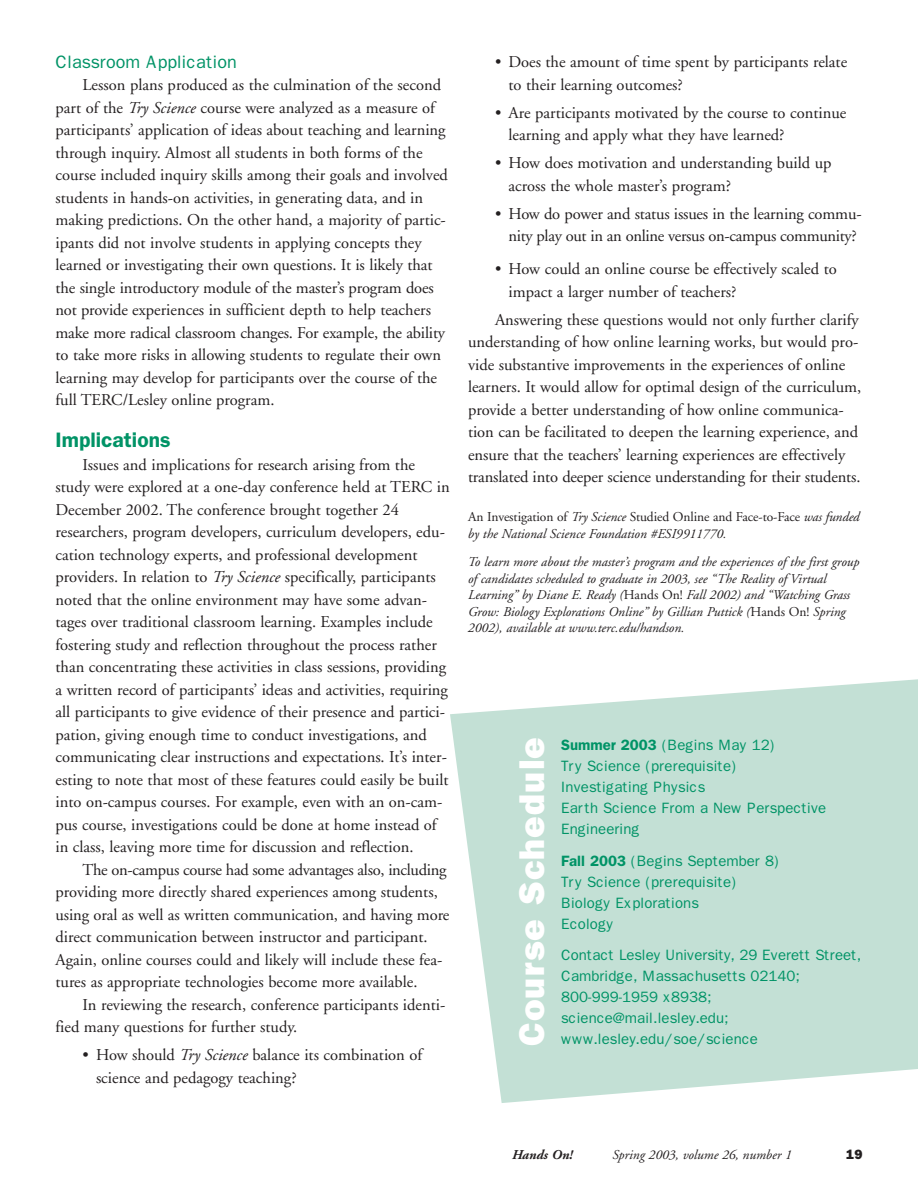
<style>
.page{position:relative;width:918px;height:1188px;background:#fff}
.page>*{position:absolute;margin:0;border:0;box-sizing:border-box;transform-origin:0 0}
.t1{font:800 36px "Franklin Gothic";letter-spacing:.03em;color:#fff}
.t2{font:600 21px "Franklin Gothic";color:#009366}
.t3{font:18px "Franklin Gothic";color:#009366}
.t4{font:16.5px/22.5px "Adobe Garamond";color:#231f20}
.t5{font:16.5px/22.5px "Adobe Garamond";letter-spacing:-.02em;color:#231f20;text-align:center}
.t6{font:15px/21px "Franklin Gothic";color:#009366}
.t7{font:italic 13.5px/16.5px "Adobe Garamond";color:#231f20}
.t8{font:italic 700 13.5px "Adobe Garamond";color:#231f20}
.t9{font:800 13.5px "Franklin Gothic";color:#231f20}
.s1{font-style:italic}
.s2{font-style:normal}
.s3{font-weight:600}
</style>
<div class="page">
<svg style="left:450px;top:679px;width:468px;height:424px;background:#cae3da"></svg>
<p class="t3" style="left:56px;top:55px;width:183px">Classroom Application</p>
<p class="t4" style="left:55px;top:75px;width:394px;text-indent:27px">Lesson plans produced as the culmination of the second part of the <span class="s1">Try Science</span> course were analyzed as a measure of participants’ application of ideas about teaching and learning through inquiry. Almost all students in both forms of the course included inquiry skills among their goals and involved students in hands-on activities, in generating data, and in making predictions. On the other hand, a majority of partic&shy;ipants did not involve students in applying concepts they learned or investigating their own questions. It is likely that the single introductory module of the master’s program does not provide experiences in sufficient depth to help teachers make more radical classroom changes. For example, the ability to take more risks in allowing students to regulate their own learning may develop for participants over the course of the full TERC/Lesley online program.</p>
<p class="t2" style="left:56px;top:433px;width:117px">Implications</p>
<p class="t4" style="left:56px;top:455px;width:396px;text-indent:27px">Issues and implications for research arising from the study were explored at a one-day conference held at TERC in December 2002. The conference brought together 24 researchers, program developers, curriculum developers, edu&shy;cation technology experts, and professional development providers. In relation to <span class="s1">Try Science</span> specifically, participants noted that the online environment may have some advan&shy;tages over traditional classroom learning. Examples include fostering study and reflection throughout the process rather than concentrating these activities in class sessions, providing a written record of participants’ ideas and activities, requiring all participants to give evidence of their presence and partici&shy;pation, giving enough time to conduct investigations, and communicating clear instructions and expectations. It’s inter&shy;esting to note that most of these features could easily be built into on-campus courses. For example, even with an on-cam&shy;pus course, investigations could be done at home instead of in class, leaving more time for discussion and reflection.</p>
<p class="t4" style="left:56px;top:860px;width:396px;text-indent:27px">The on-campus course had some advantages also, including providing more directly shared experiences among students, using oral as well as written communication, and having more direct communication between instructor and participant.<br>Again, online courses could and likely will include these fea&shy;tures as appropriate technologies become more available.</p>
<p class="t4" style="left:56px;top:995px;width:391px;text-indent:27px">In reviewing the research, conference participants identi&shy;fied many questions for further study.</p>
<p class="t4" style="left:96px;top:1045px;width:328px;text-indent:-14px">• How should <span class="s1">Try Science</span> balance its combination of science and pedagogy teaching?</p>
<p class="t4" style="left:509px;top:52px;width:340px;text-indent:-14px">• Does the amount of time spent by participants relate to their learning outcomes?</p>
<p class="t4" style="left:509px;top:103px;width:339px;text-indent:-14px">• Are participants motivated by the course to continue learning and apply what they have learned?</p>
<p class="t4" style="left:509px;top:153px;width:325px;text-indent:-14px">• How does motivation and understanding build up across the whole master’s program?</p>
<p class="t5" style="left:495px;top:204px;width:368px">• How do power and status issues in the learning commu&shy;nity play out in an online versus on-campus community?</p>
<p class="t4" style="left:509px;top:259px;width:330px;text-indent:-14px">• How could an online course be effectively scaled to impact a larger number of teachers?</p>
<p class="t4" style="left:468px;top:310px;width:395px;text-indent:27px">Answering these questions would not only further clarify understanding of how online learning works, but would pro&shy;vide substantive improvements in the experiences of online learners. It would allow for optimal design of the curriculum, provide a better understanding of how online communica&shy;tion can be facilitated to deepen the learning experience, and ensure that the teachers’ learning experiences are effectively translated into deeper science understanding for their students.</p>
<p class="t7" style="left:468px;top:510px;width:393px"><span class="s2">An Investigation of</span> Try Science <span class="s2">Studied Online and Face-to-Face</span> was funded by the National Science Foundation #ESI9911770.</p>
<p class="t7" style="left:468px;top:555px;width:393px">To learn more about the master’s program and the experiences of the first group of candidates scheduled to graduate in 2003, see “The Reality of Virtual Learning” by Diane E. Ready (<span class="s2">Hands On!</span> Fall 2002) and “Watching Grass Grow: Biology Explorations Online” by Gillian Puttick (<span class="s2">Hands On!</span> Spring 2002), available at www.terc.edu/handson.</p>
<h1 class="t1" style="left:520px;top:1046px;width:311px;rotate:-90deg">Course Schedule</h1>
<p class="t6" style="left:561px;top:736px;width:267px"><span class="s3">Summer 2003</span> (Begins May 12)<br>Try Science (prerequisite)<br>Investigating Physics<br>Earth Science From a New Perspective<br>Engineering</p>
<p class="t6" style="left:561px;top:851px;width:220px"><span class="s3">Fall 2003</span> (Begins September 8)<br>Try Science (prerequisite)<br>Biology Explorations<br>Ecology</p>
<p class="t6" style="left:561px;top:946px;width:302px">Contact Lesley University, 29 Everett Street,<br>Cambridge, Massachusetts 02140;<br>800-999-1959 x8938; science@mail.lesley.edu;</p>
<p class="t6" style="left:561px;top:1030px;width:198px">www.lesley.edu/soe/science</p>
<p class="t8" style="left:512px;top:1149px;width:62px">Hands On!</p>
<p class="t7" style="left:612px;top:1148px;width:181px">Spring 2003, volume 26, number 1</p>
<p class="t9" style="left:846px;top:1150px;width:18px">19</p>
</div>
